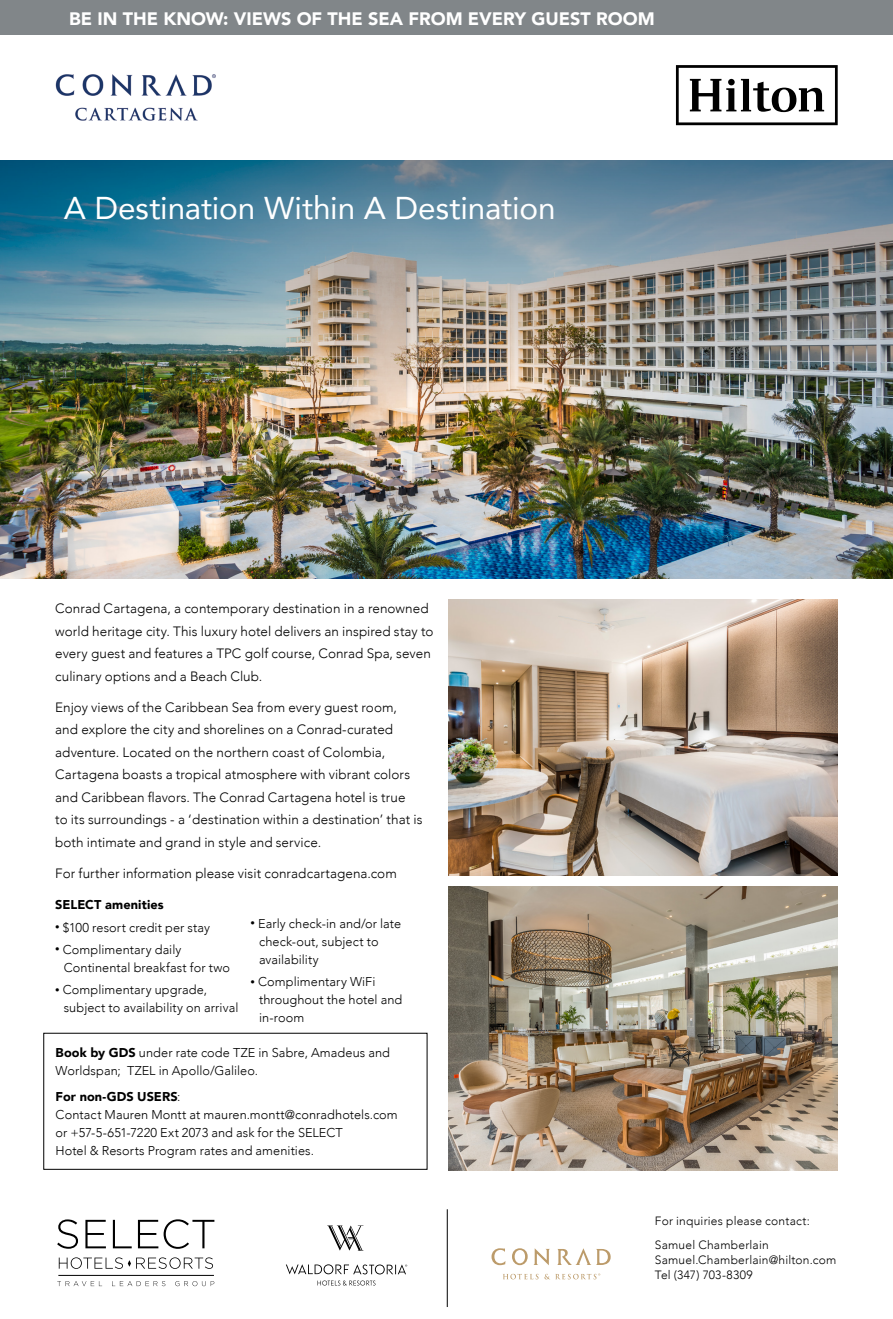
<style>
.page{position:relative;width:893px;height:1319px;background:#fff}
.page>*{position:absolute;margin:0;border:0;box-sizing:border-box;transform-origin:0 0}
.WALDORF_ASTORIA_BODY{font:31.5px "Avenir";letter-spacing:-.005em;color:#fff}
.WALDORF_ASTORIA_BODY-2{font:900 18px "Avenir";color:#fff}
.WALDORF_ASTORIA_BODY-3{font:300 13.5px/22.5px "Avenir";letter-spacing:.005em;color:#000}
.WALDORF_ASTORIA_BODY-4{font:300 12.75px/18px "Avenir";letter-spacing:.005em;color:#000}
.WALDORF_ASTORIA_BODY-5{font:900 12.75px "Avenir";letter-spacing:.005em;color:#000}
.WALDORF_ASTORIA_BODY-6{font:300 12px/15px "Avenir";letter-spacing:.02em;color:#000}
.s1{font-size:9px}
.s2{font-weight:900}
</style>
<div class="page">
<img style="left:0;top:401px;width:893px;height:177px">
<img style="left:0;top:160px;width:893px;height:241px">
<svg style="left:676px;top:65px;width:162px;height:60px"></svg>
<div style="left:728px;top:79px;width:7px;height:6px;background:#000;border-radius:50%"></div>
<img style="left:448px;top:886px;width:390px;height:283px">
<img style="left:448px;top:599px;width:390px;height:276px">
<div style="left:0;top:0;width:893px;height:34px;background:#818689"></div>
<img style="left:55px;top:74px;width:161px;height:47px">
<svg style="left:57px;top:1219px;width:21px;height:29px"></svg>
<svg style="left:85px;top:1219px;width:21px;height:29px"></svg>
<svg style="left:113px;top:1219px;width:19px;height:29px"></svg>
<svg style="left:138px;top:1219px;width:20px;height:29px"></svg>
<svg style="left:164px;top:1219px;width:50px;height:29px"></svg>
<svg style="left:57px;top:1281px;width:43px;height:4px"></svg>
<svg style="left:112px;top:1281px;width:53px;height:4px"></svg>
<svg style="left:175px;top:1281px;width:39px;height:4px"></svg>
<svg style="left:59px;top:1257px;width:154px;height:11px"></svg>
<hr style="left:58px;top:1274px;width:156px;height:1px;background:#000">
<hr style="left:447px;top:1208px;width:1px;height:98px;background:#000">
<svg style="left:286px;top:1264px;width:121px;height:10px"></svg>
<svg style="left:327px;top:1225px;width:36px;height:25px"></svg>
<svg style="left:318px;top:1280px;width:57px;height:5px"></svg>
<svg style="left:491px;top:1248px;width:14px;height:16px"></svg>
<svg style="left:512px;top:1248px;width:38px;height:16px"></svg>
<svg style="left:557px;top:1248px;width:54px;height:16px"></svg>
<svg style="left:503px;top:1273px;width:35px;height:6px"></svg>
<svg style="left:544px;top:1273px;width:56px;height:6px"></svg>
<p class="WALDORF_ASTORIA_BODY-2" style="left:69px;top:4px;width:587px">BE IN THE KNOW: VIEWS OF THE SEA FROM EVERY GUEST ROOM</p>
<p class="WALDORF_ASTORIA_BODY" style="left:64px;top:183px;width:493px">A Destination Within A Destination</p>
<p class="WALDORF_ASTORIA_BODY-3" style="left:55px;top:597px;width:380px">Conrad Cartagena, a contemporary destination in a renowned world heritage city. This luxury hotel delivers an inspired stay to every guest and features a TPC golf course, Conrad Spa, seven culinary options and a Beach Club.</p>
<p class="WALDORF_ASTORIA_BODY-3" style="left:55px;top:695px;width:369px">Enjoy views of the Caribbean Sea from every guest room, and explore the city and shorelines on a Conrad-curated adventure. Located on the northern coast of Colombia, Cartagena boasts a tropical atmosphere with vibrant colors and Caribbean flavors. The Conrad Cartagena hotel is true<br>to its surroundings - a ‘destination within a destination’ that is both intimate and grand in style and service.</p>
<p class="WALDORF_ASTORIA_BODY-3" style="left:55px;top:861px;width:343px">For further information please visit conradcartagena.com</p>
<p class="WALDORF_ASTORIA_BODY-5" style="left:55px;top:893px;width:110px">SELECT amenities</p>
<p class="WALDORF_ASTORIA_BODY-4" style="left:55px;top:918px;width:156px"><span class="s1">•</span> $100 resort credit per stay</p>
<p class="WALDORF_ASTORIA_BODY-4" style="left:64px;top:940px;width:168px;text-indent:-9px"><span class="s1">•</span> Complimentary daily<br>Continental breakfast for two</p>
<p class="WALDORF_ASTORIA_BODY-4" style="left:64px;top:980px;width:176px;text-indent:-9px"><span class="s1">•</span> Complimentary upgrade, subject to availability on arrival</p>
<p class="WALDORF_ASTORIA_BODY-4" style="left:259px;top:914px;width:144px;text-indent:-9px"><span class="s1">•</span> Early check-in and/or late check-out, subject to availability</p>
<p class="WALDORF_ASTORIA_BODY-4" style="left:259px;top:972px;width:145px;text-indent:-9px"><span class="s1">•</span> Complimentary WiFi throughout the hotel and in-room</p>
<p class="WALDORF_ASTORIA_BODY-4" style="left:56px;top:1042px;width:336px"><span class="s2">Book by GDS</span> under rate code TZE in Sabre, Amadeus and<br>Worldspan; TZEL in Apollo/Galileo.</p>
<p class="WALDORF_ASTORIA_BODY-4" style="left:56px;top:1087px;width:344px"><span class="s2">For non-GDS USERS</span>:<br>Contact Mauren Montt at mauren.montt@conradhotels.com or +57-5-651-7220 Ext 2073 and ask for the SELECT<br>Hotel &amp; Resorts Program rates and amenities.</p>
<p class="WALDORF_ASTORIA_BODY-6" style="left:655px;top:1213px;width:157px">For inquiries please contact:</p>
<p class="WALDORF_ASTORIA_BODY-6" style="left:655px;top:1237px;width:183px">Samuel Chamberlain<br>Samuel.Chamberlain@hilton.com<br>Tel (347) 703-8309</p>
</div>
